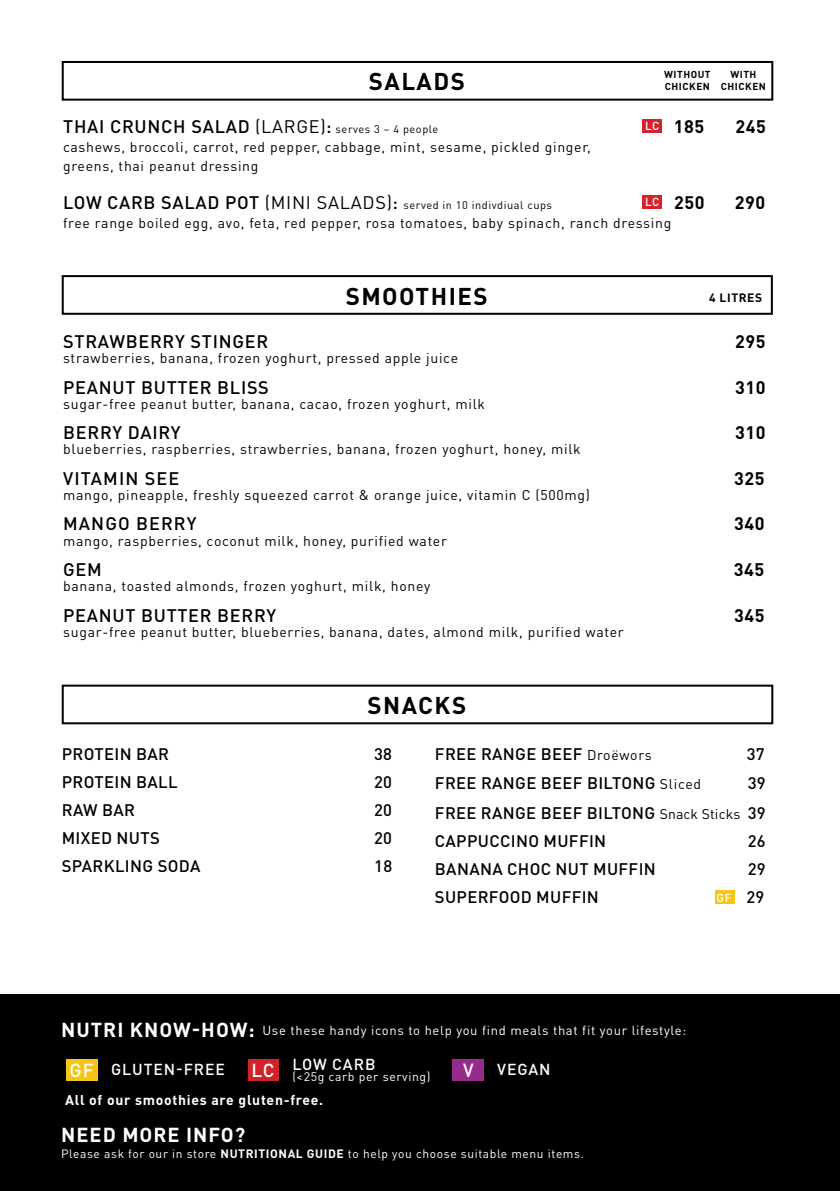
<style>
.page{position:relative;width:840px;height:1191px;background:#fff}
.page>*{position:absolute;margin:0;border:0;box-sizing:border-box;transform-origin:0 0}
.t1{font:700 24px "DIN Pro";letter-spacing:.06em;color:#000}
.t2{font:700 20px "DIN Pro";letter-spacing:.05em;color:#fff}
.t3{font:500 18.8px "DIN Pro";color:#fff}
.t4{font:500 18px "DIN Pro";letter-spacing:.04em;color:#000}
.t5{font:700 18px "DIN Pro";letter-spacing:.03em;color:#000}
.t6{font:500 18px "DIN Pro";letter-spacing:.06em;color:#000}
.t7{font:500 16.6px/28.6px "DIN Pro";letter-spacing:.02em;color:#000;text-align:justify}
.t8{font:500 15.8px "DIN Pro";letter-spacing:.06em;color:#fff}
.t9{font:14px/19px "DIN Pro";letter-spacing:.05em;color:#000}
.t10{font:700 14px "DIN Pro";letter-spacing:.05em;color:#fff}
.t11{font:13px "DIN Pro";letter-spacing:.05em;color:#fff}
.t12{font:12.2px "DIN Pro";letter-spacing:.05em;color:#fff}
.t13{font:12px "DIN Pro";letter-spacing:.05em;color:#fff}
.t14{font:700 12px "DIN Pro";letter-spacing:.05em;color:#000}
.t15{font:500 11.6px "DIN Pro";color:#fff}
.t16{font:11px "DIN Pro";letter-spacing:.05em;color:#000}
.t17{font:700 10px/12px "DIN Pro";letter-spacing:.05em;color:#000}
.s1{font-weight:400}
.s2{font-weight:400;font-size:11px}
.s3{font-weight:500;font-size:18px}
.s4{font-size:18px}
.s5{font-weight:400;font-size:14px}
.s6{font-weight:700;font-size:20px}
.s7{font-size:18.8px}
.s8{font-weight:700}
</style>
<div class="page">
<div style="left:0;top:994px;width:839px;height:197px;background:#000"></div>
<div style="left:66px;top:1058px;width:31px;height:22px;background:#f5c414"></div>
<div style="left:247px;top:1059px;width:31px;height:21px;background:#d2232a"></div>
<div style="left:452px;top:1058px;width:31px;height:22px;background:#952b8d"></div>
<div style="left:62px;top:275px;width:710px;height:40px;border:2px solid #000"></div>
<div style="left:62px;top:61px;width:710px;height:40px;border:2px solid #000"></div>
<div style="left:642px;top:119px;width:19px;height:14px;background:#d2232a"></div>
<div style="left:642px;top:195px;width:19px;height:13px;background:#d2232a"></div>
<div style="left:62px;top:684px;width:710px;height:40px;border:2px solid #000"></div>
<div style="left:714px;top:890px;width:19px;height:14px;background:#f5c414"></div>
<p class="t17" style="left:664px;top:68px;width:48px">WITHOUT<br>CHICKEN</p>
<p class="t17" style="left:730px;top:68px;width:27px">WITH</p>
<h1 class="t1" style="left:369px;top:65px;width:97px">SALADS</h1>
<p class="t17" style="left:720px;top:80px;width:47px">CHICKEN</p>
<p class="t4" style="left:63px;top:114px;width:376px">THAI CRUNCH SALAD <span class="s1">(LARGE)</span>: <span class="s2">serves 3 – 4 people</span></p>
<p class="t5" style="left:673px;top:114px;width:32px">185</p>
<p class="t5" style="left:735px;top:114px;width:32px">245</p>
<p class="t9" style="left:63px;top:137px;width:529px">cashews, broccoli, carrot, red pepper, cabbage, mint, sesame, pickled ginger, greens, thai peanut dressing</p>
<p class="t16" style="left:63px;top:197px;width:490px"><span class="s3">LOW CARB SALAD POT</span> <span class="s4">(MINI SALADS)</span><span class="s3">:</span> served in 10 indivdiual cups</p>
<p class="t5" style="left:674px;top:190px;width:32px">250</p>
<p class="t5" style="left:734px;top:190px;width:32px">290</p>
<p class="t9" style="left:63px;top:213px;width:609px">free range boiled egg, avo, feta, red pepper, rosa tomatoes, baby spinach, ranch dressing</p>
<p class="t15" style="left:645px;top:118px;width:16px">LC</p>
<p class="t15" style="left:645px;top:194px;width:16px">LC</p>
<h1 class="t1" style="left:345px;top:280px;width:143px">SMOOTHIES</h1>
<p class="t14" style="left:708px;top:289px;width:55px">4 LITRES</p>
<p class="t4" style="left:63px;top:329px;width:206px">STRAWBERRY STINGER</p>
<p class="t5" style="left:734px;top:329px;width:32px">295</p>
<p class="t9" style="left:63px;top:348px;width:396px">strawberries, banana, frozen yoghurt, pressed apple juice</p>
<p class="t4" style="left:63px;top:375px;width:207px">PEANUT BUTTER BLISS</p>
<p class="t5" style="left:734px;top:375px;width:32px">310</p>
<p class="t9" style="left:63px;top:394px;width:423px">sugar-free peanut butter, banana, cacao, frozen yoghurt, milk</p>
<p class="t4" style="left:63px;top:420px;width:119px">BERRY DAIRY</p>
<p class="t5" style="left:734px;top:420px;width:32px">310</p>
<p class="t9" style="left:63px;top:439px;width:518px">blueberries, raspberries, strawberries, banana, frozen yoghurt, honey, milk</p>
<p class="t6" style="left:63px;top:466px;width:117px">VITAMIN SEE</p>
<p class="t5" style="left:733px;top:466px;width:32px">325</p>
<p class="t9" style="left:63px;top:485px;width:528px">mango, pineapple, freshly squeezed carrot &amp; orange juice, vitamin C (500mg)</p>
<p class="t6" style="left:63px;top:512px;width:135px">MANGO BERRY</p>
<p class="t5" style="left:733px;top:512px;width:32px">340</p>
<p class="t9" style="left:63px;top:530px;width:385px">mango, raspberries, coconut milk, honey, purified water</p>
<p class="t4" style="left:63px;top:557px;width:40px">GEM</p>
<p class="t5" style="left:733px;top:557px;width:32px">345</p>
<p class="t9" style="left:63px;top:576px;width:368px">banana, toasted almonds, frozen yoghurt, milk, honey</p>
<p class="t4" style="left:63px;top:603px;width:214px">PEANUT BUTTER BERRY</p>
<p class="t5" style="left:733px;top:603px;width:32px">345</p>
<p class="t9" style="left:63px;top:622px;width:561px">sugar-free peanut butter, blueberries, banana, dates, almond milk, purified water</p>
<h1 class="t1" style="left:367px;top:689px;width:100px">SNACKS</h1>
<p class="t7" style="left:62px;top:739px;width:109px">PROTEIN BAR</p>
<p class="t7" style="left:374px;top:739px;width:19px">38</p>
<p class="t7" style="left:62px;top:767px;width:117px">PROTEIN BALL</p>
<p class="t7" style="left:374px;top:767px;width:19px">20</p>
<p class="t7" style="left:62px;top:795px;width:75px">RAW BAR</p>
<p class="t7" style="left:374px;top:795px;width:19px">20</p>
<p class="t7" style="left:62px;top:823px;width:99px">MIXED NUTS</p>
<p class="t7" style="left:374px;top:823px;width:19px">20</p>
<p class="t7" style="left:62px;top:851px;width:140px">SPARKLING SODA</p>
<p class="t7" style="left:374px;top:851px;width:19px">18</p>
<p class="t7" style="left:434px;top:739px;width:218px">FREE RANGE BEEF <span class="s5">Droëwors</span></p>
<p class="t7" style="left:746px;top:739px;width:19px">37</p>
<p class="t7" style="left:434px;top:768px;width:267px">FREE RANGE BEEF BILTONG <span class="s5">Sliced</span></p>
<p class="t7" style="left:434px;top:768px;width:332px;text-indent:312px">39<br>FREE RANGE BEEF BILTONG <span class="s5">Snack Sticks</span> 39<br>CAPPUCCINO MUFFIN</p>
<p class="t7" style="left:747px;top:825px;width:19px">26</p>
<p class="t7" style="left:434px;top:853px;width:222px">BANANA CHOC NUT MUFFIN</p>
<p class="t7" style="left:747px;top:853px;width:19px">29</p>
<p class="t7" style="left:434px;top:881px;width:165px">SUPERFOOD MUFFIN</p>
<p class="t7" style="left:746px;top:881px;width:19px">29</p>
<p class="t15" style="left:716px;top:889px;width:17px">GF</p>
<p class="t11" style="left:61px;top:1021px;width:626px"><span class="s6">NUTRI KNOW-HOW:</span> Use these handy icons to help you find meals that fit your lifestyle:</p>
<p class="t8" style="left:69px;top:1058px;width:157px"><span class="s7">GF</span> GLUTEN-FREE</p>
<p class="t8" style="left:292px;top:1053px;width:84px">LOW CARB</p>
<p class="t12" style="left:251px;top:1068px;width:180px"><sup>LC</sup> (&lt;25g carb per serving)</p>
<h3 class="t3" style="left:463px;top:1057px;width:12px">V</h3>
<p class="t8" style="left:497px;top:1058px;width:55px">VEGAN</p>
<p class="t10" style="left:65px;top:1090px;width:259px">All of our smoothies are gluten-free.</p>
<h2 class="t2" style="left:61px;top:1121px;width:185px">NEED MORE INFO?</h2>
<p class="t13" style="left:61px;top:1145px;width:524px">Please ask for our in store <span class="s8">NUTRITIONAL GUIDE</span> to help you choose suitable menu items.</p>
</div>
